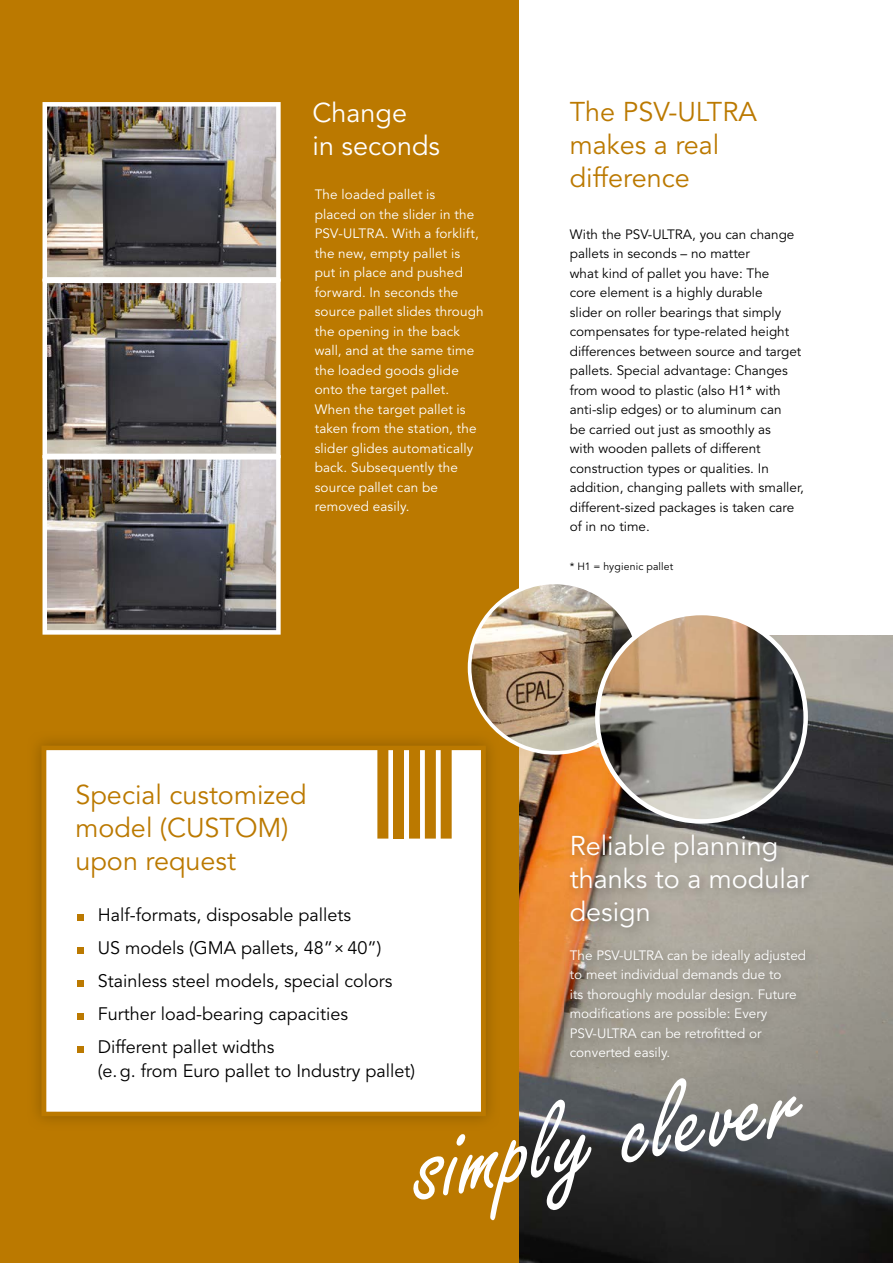
<style>
.page{position:relative;width:893px;height:1263px;background:#fff}
.page>*{position:absolute;margin:0;border:0;box-sizing:border-box;transform-origin:0 0}
.t1{font:27px/33px "Avenir";color:#bb7900}
.t2{font:27px/33px "Avenir";color:#fff}
.t3{font:18px/33px "Avenir";color:#000}
.t4{font:13.5px/19.5px "Avenir";letter-spacing:.01em;color:#fff}
.t5{font:13.5px/19.5px "Avenir";color:#000}
.t6{font:10.5px "Avenir";letter-spacing:.015em;color:#000}
</style>
<div class="page">
<img style="left:519px;top:636px;width:374px;height:208px">
<img style="left:519px;top:844px;width:53px;height:419px">
<img style="left:786px;top:844px;width:107px;height:419px">
<img style="left:572px;top:940px;width:214px;height:3px">
<img style="left:572px;top:1072px;width:214px;height:191px">
<div style="left:0;top:0;width:519px;height:1263px;background:#bb7900"></div>
<img style="left:564px;top:828px;width:257px;height:112px">
<img style="left:564px;top:943px;width:254px;height:129px">
<img style="left:43px;top:102px;width:238px;height:533px">
<div style="left:41px;top:746px;width:445px;height:370px;background:#fff"></div>
<div style="left:77px;top:913px;width:6px;height:7px;background:#bb7900"></div>
<div style="left:77px;top:946px;width:6px;height:7px;background:#bb7900"></div>
<div style="left:77px;top:979px;width:6px;height:7px;background:#bb7900"></div>
<div style="left:77px;top:1012px;width:6px;height:7px;background:#bb7900"></div>
<div style="left:77px;top:1045px;width:6px;height:7px;background:#bb7900"></div>
<div style="left:409px;top:748px;width:11px;height:90px;background:#bb7900"></div>
<div style="left:393px;top:748px;width:11px;height:90px;background:#bb7900"></div>
<div style="left:377px;top:748px;width:11px;height:90px;background:#bb7900"></div>
<div style="left:425px;top:748px;width:11px;height:90px;background:#bb7900"></div>
<div style="left:441px;top:748px;width:11px;height:90px;background:#bb7900"></div>
<img style="left:468px;top:584px;width:148px;height:171px">
<img style="left:595px;top:611px;width:213px;height:213px">
<svg style="left:413px;top:1078px;width:390px;height:142px"></svg>
<h1 class="t2" style="left:313px;top:97px;width:129px">Change<br>in seconds</h1>
<p class="t4" style="left:315px;top:185px;width:170px">The loaded pallet is<br>placed on the slider in the<br>PSV-ULTRA. With a forklift, the new, empty pallet is put in place and pushed forward. In seconds the source pallet slides through the opening in the back wall, and at the same time the loaded goods glide onto the target pallet.<br>When the target pallet is taken from the station, the slider glides automatically back. Subsequently the source pallet can be removed easily.</p>
<h1 class="t1" style="left:75px;top:779px;width:233px">Special customized model (CUSTOM) upon request</h1>
<h2 class="t3" style="left:98px;top:898px;width:296px">Half-formats, disposable pallets<br>US models (GMA pallets, 48”× 40”)<br>Stainless steel models, special colors Further load-bearing capacities Different pallet widths</h2>
<h2 class="t3" style="left:98px;top:1054px;width:319px">(e. g. from Euro pallet to Industry pallet)</h2>
<h1 class="t1" style="left:570px;top:96px;width:189px">The PSV-ULTRA makes a real difference</h1>
<p class="t5" style="left:570px;top:225px;width:236px">With the PSV-ULTRA, you can change pallets in seconds – no matter<br>what kind of pallet you have: The<br>core element is a highly durable<br>slider on roller bearings that simply compensates for type-related height differences between source and target pallets. Special advantage: Changes from wood to plastic (also H1* with anti-slip edges) or to aluminum can<br>be carried out just as smoothly as<br>with wooden pallets of different construction types or qualities. In addition, changing pallets with smaller, different-sized packages is taken care of in no time.</p>
<p class="t6" style="left:570px;top:560px;width:105px">* H1 = hygienic pallet</p>
<h1 class="t2" style="left:570px;top:830px;width:241px">Reliable planning thanks to a modular design</h1>
<p class="t4" style="left:570px;top:946px;width:238px">The PSV-ULTRA can be ideally adjusted to meet individual demands due to<br>its thoroughly modular design. Future modifications are possible: Every<br>PSV-ULTRA can be retrofitted or converted easily.</p>
</div>
